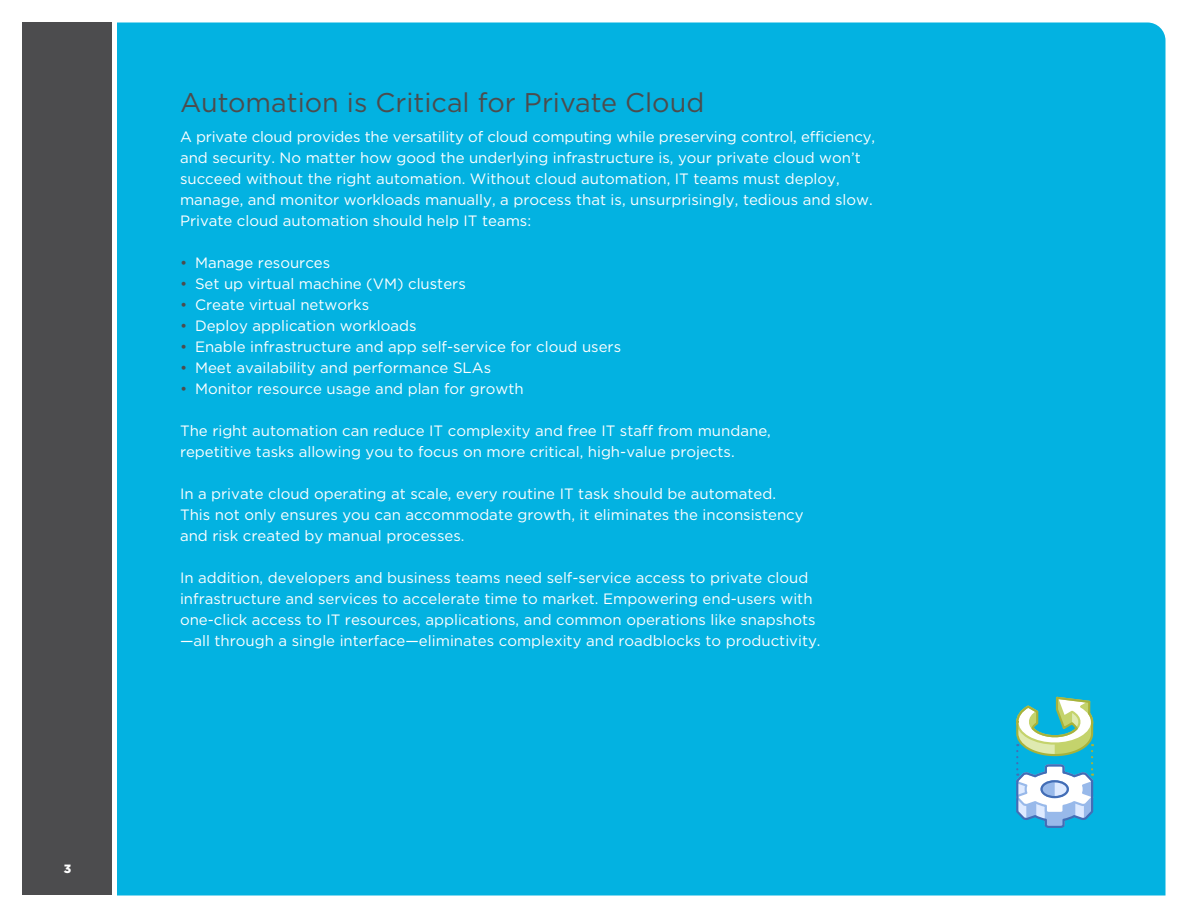
<style>
.page{position:relative;width:1188px;height:918px;background:#fff}
.page>*{position:absolute;margin:0;border:0;box-sizing:border-box;transform-origin:0 0}
.t1{font:27px "Gotham";color:#4c4c4e}
.t2{font:15px/21px "Gotham";color:#fff}
.t3{font:900 12px "Gotham";color:#fff}
.s1{color:#4c4c4e}
</style>
<div class="page">
<div style="left:117px;top:22px;width:1049px;height:874px;background:#03b2e1"></div>
<div style="left:22px;top:22px;width:90px;height:874px;background:#4c4c4e"></div>
<svg style="left:1011px;top:697px;width:85px;height:131px"></svg>
<p class="t3" style="left:64px;top:860px;width:9px">3</p>
<h1 class="t1" style="left:180px;top:85px;width:526px">Automation is Critical for Private Cloud</h1>
<p class="t2" style="left:180px;top:125px;width:697px">A private cloud provides the versatility of cloud computing while preserving control, efficiency, and security. No matter how good the underlying infrastructure is, your private cloud won’t succeed without the right automation. Without cloud automation, IT teams must deploy, manage, and monitor workloads manually, a process that is, unsurprisingly, tedious and slow.<br>Private cloud automation should help IT teams:</p>
<p class="t2" style="left:180px;top:251px;width:152px"><span class="s1">•</span> Manage resources</p>
<p class="t2" style="left:180px;top:272px;width:287px"><span class="s1">•</span> Set up virtual machine (VM) clusters</p>
<p class="t2" style="left:180px;top:293px;width:191px"><span class="s1">•</span> Create virtual networks</p>
<p class="t2" style="left:180px;top:314px;width:238px"><span class="s1">•</span> Deploy application workloads</p>
<p class="t2" style="left:180px;top:335px;width:443px"><span class="s1">•</span> Enable infrastructure and app self-service for cloud users</p>
<p class="t2" style="left:180px;top:356px;width:313px"><span class="s1">•</span> Meet availability and performance SLAs</p>
<p class="t2" style="left:180px;top:377px;width:345px"><span class="s1">•</span> Monitor resource usage and plan for growth</p>
<p class="t2" style="left:180px;top:419px;width:592px">The right automation can reduce IT complexity and free IT staff from mundane, repetitive tasks allowing you to focus on more critical, high-value projects.</p>
<p class="t2" style="left:180px;top:482px;width:625px">In a private cloud operating at scale, every routine IT task should be automated.<br>This not only ensures you can accommodate growth, it eliminates the inconsistency and risk created by manual processes.</p>
<p class="t2" style="left:180px;top:566px;width:642px">In addition, developers and business teams need self-service access to private cloud infrastructure and services to accelerate time to market. Empowering end-users with one-click access to IT resources, applications, and common operations like snapshots —all through a single interface—eliminates complexity and roadblocks to productivity.</p>
</div>
